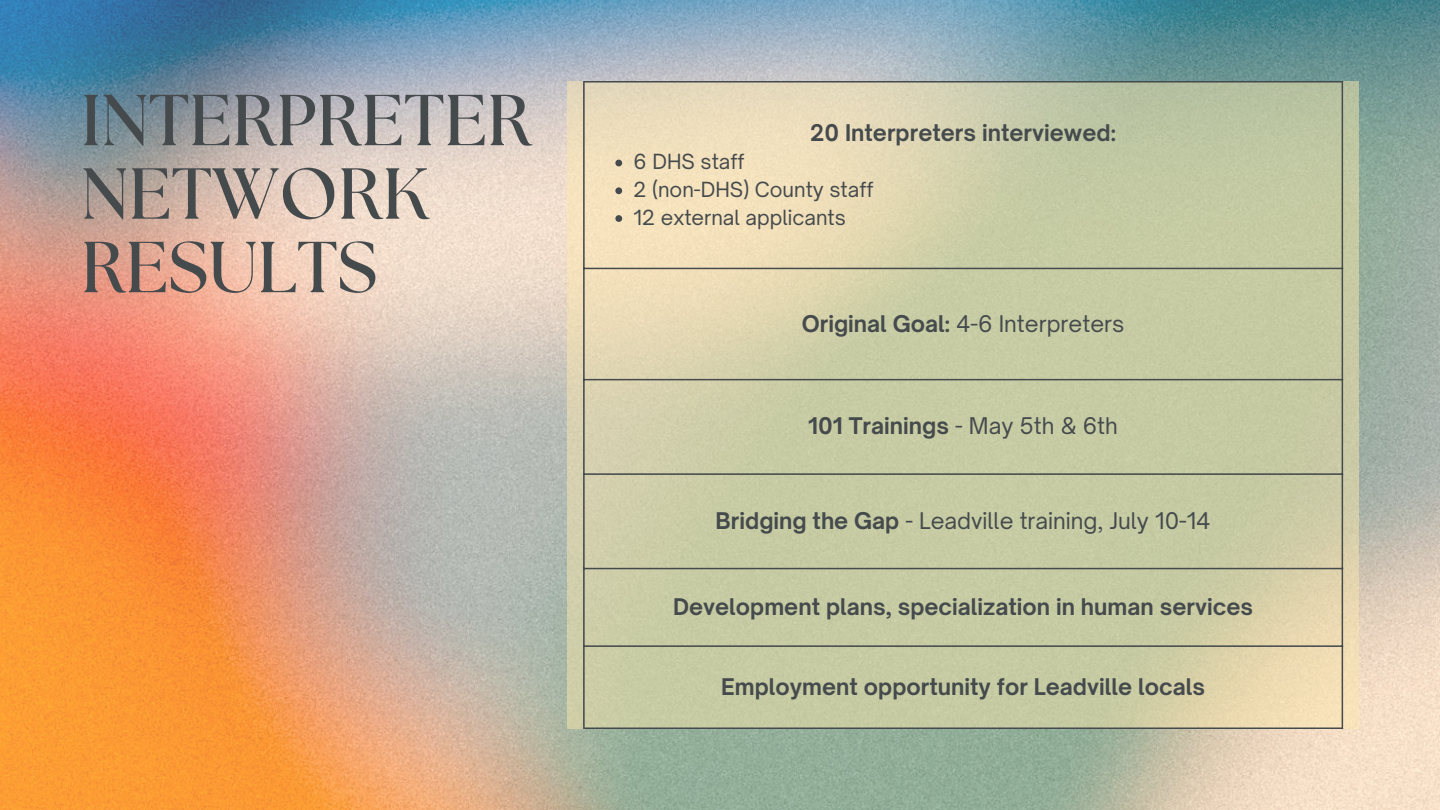
<style>
.page{position:relative;width:1440px;height:810px;background:#fff}
.page>*{position:absolute;margin:0;border:0;box-sizing:border-box;transform-origin:0 0}
.t1{font:700 72px/73.5px "The Seasons";color:#454a4d}
.t2{font:700 22px "Open Sauce One";color:#454a4d}
.t3{font:22px "Open Sauce One";color:#454a4d}
.t4{font:20px "Open Sauce One";color:#454a4d}
.s1{font-weight:700}
.s2{font-weight:400}
</style>
<div class="page">
<img style="left:0;top:0;width:1440px;height:810px">
<svg style="left:567px;top:81px;width:792px;height:648px;background:#cecea8"></svg>
<svg style="left:615px;top:160px;width:7px;height:6px"></svg>
<svg style="left:615px;top:187px;width:7px;height:7px"></svg>
<svg style="left:615px;top:215px;width:7px;height:7px"></svg>
<hr style="left:583px;top:82px;width:2px;height:646px;background:#454a4d">
<hr style="left:1342px;top:82px;width:1px;height:646px;background:#454a4d">
<hr style="left:583px;top:81px;width:760px;height:1px;background:#454a4d">
<hr style="left:583px;top:268px;width:760px;height:1px;background:#454a4d">
<hr style="left:583px;top:379px;width:760px;height:1px;background:#454a4d">
<hr style="left:583px;top:473px;width:760px;height:2px;background:#454a4d">
<hr style="left:583px;top:568px;width:760px;height:1px;background:#454a4d">
<hr style="left:583px;top:645px;width:760px;height:2px;background:#454a4d">
<hr style="left:583px;top:728px;width:760px;height:1px;background:#454a4d">
<p class="t1" style="left:81px;top:87px;width:452px">INTERPRETER<br>NETWORK<br>RESULTS</p>
<p class="t2" style="left:810px;top:119px;width:307px">20 Interpreters interviewed:</p>
<p class="t4" style="left:634px;top:149px;width:112px">6 DHS staff</p>
<p class="t4" style="left:634px;top:177px;width:241px">2 (non-DHS) County staff</p>
<p class="t4" style="left:634px;top:205px;width:214px">12 external applicants</p>
<p class="t3" style="left:802px;top:310px;width:324px"><span class="s1">Original Goal:</span> 4-6 Interpreters</p>
<p class="t2" style="left:808px;top:412px;width:311px">101 Trainings <span class="s2">- May 5th &amp; 6th</span></p>
<p class="t3" style="left:716px;top:507px;width:497px"><span class="s1">Bridging the Gap</span> - Leadville training, July 10-14</p>
<p class="t2" style="left:673px;top:593px;width:581px">Development plans, specialization in human services</p>
<p class="t2" style="left:721px;top:673px;width:485px">Employment opportunity for Leadville locals</p>
</div>
